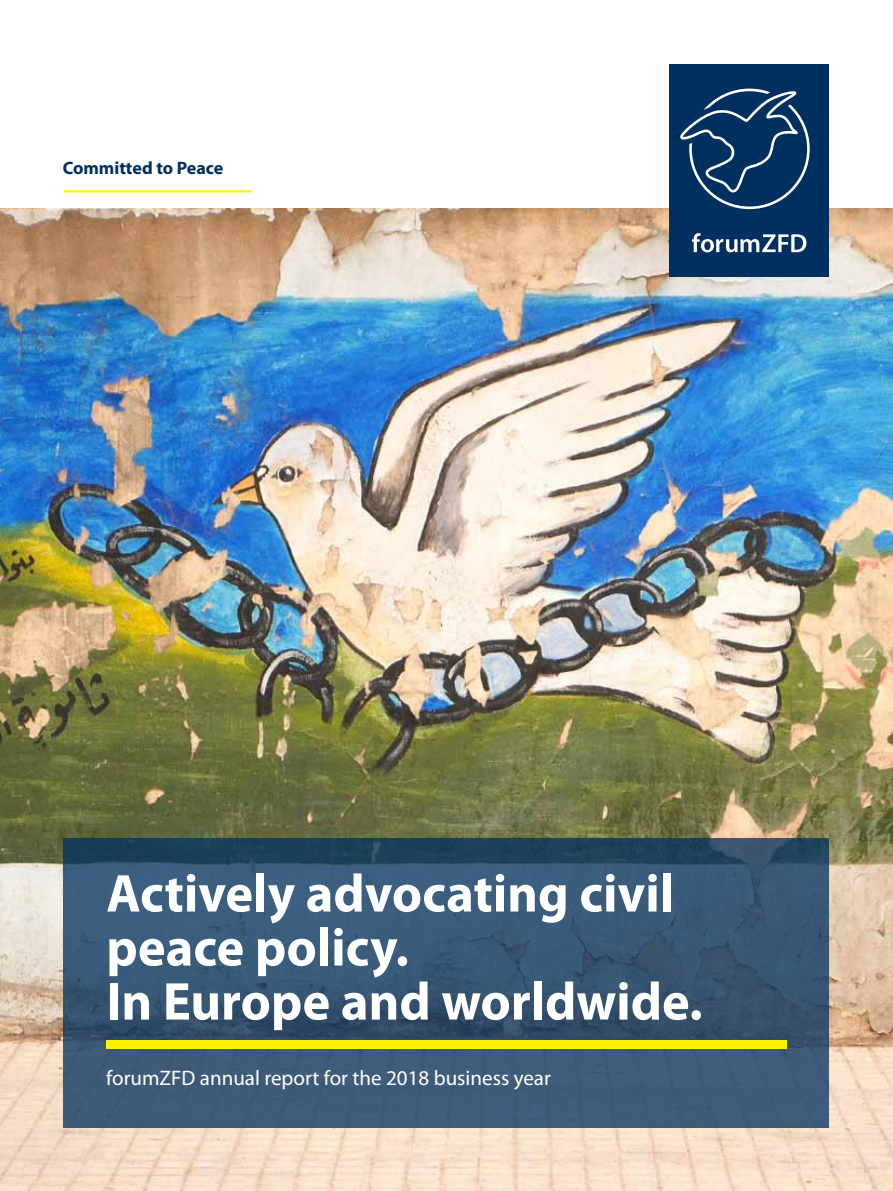
<style>
.page{position:relative;width:893px;height:1191px;background:#fff}
.page>*{position:absolute;margin:0;border:0;box-sizing:border-box;transform-origin:0 0}
.t1{font:700 53.7px/54px "Myriad Pro";color:#fff}
.t2{font:21px "Myriad Pro";color:#fff}
.t3{font:700 18px "Myriad Pro";color:#00305f}
</style>
<div class="page">
<img style="left:0;top:208px;width:893px;height:983px">
<svg style="left:64px;top:838px;width:765px;height:289px;background:#375673"></svg>
<div style="left:106px;top:1040px;width:681px;height:8px;background:#fff200"></div>
<div style="left:670px;top:64px;width:159px;height:212px;background:#00305f"></div>
<svg style="left:680px;top:89px;width:130px;height:120px"></svg>
<svg style="left:692px;top:233px;width:114px;height:19px"></svg>
<hr style="left:64px;top:190px;width:188px;height:2px;background:#fff200">
<p class="t3" style="left:63px;top:156px;width:162px">Committed to Peace</p>
<p class="t1" style="left:106px;top:864px;width:598px">Actively advocating civil peace policy.<br>In Europe and worldwide.</p>
<p class="t2" style="left:106px;top:1064px;width:446px">forumZFD annual report for the 2018 business year</p>
</div>
